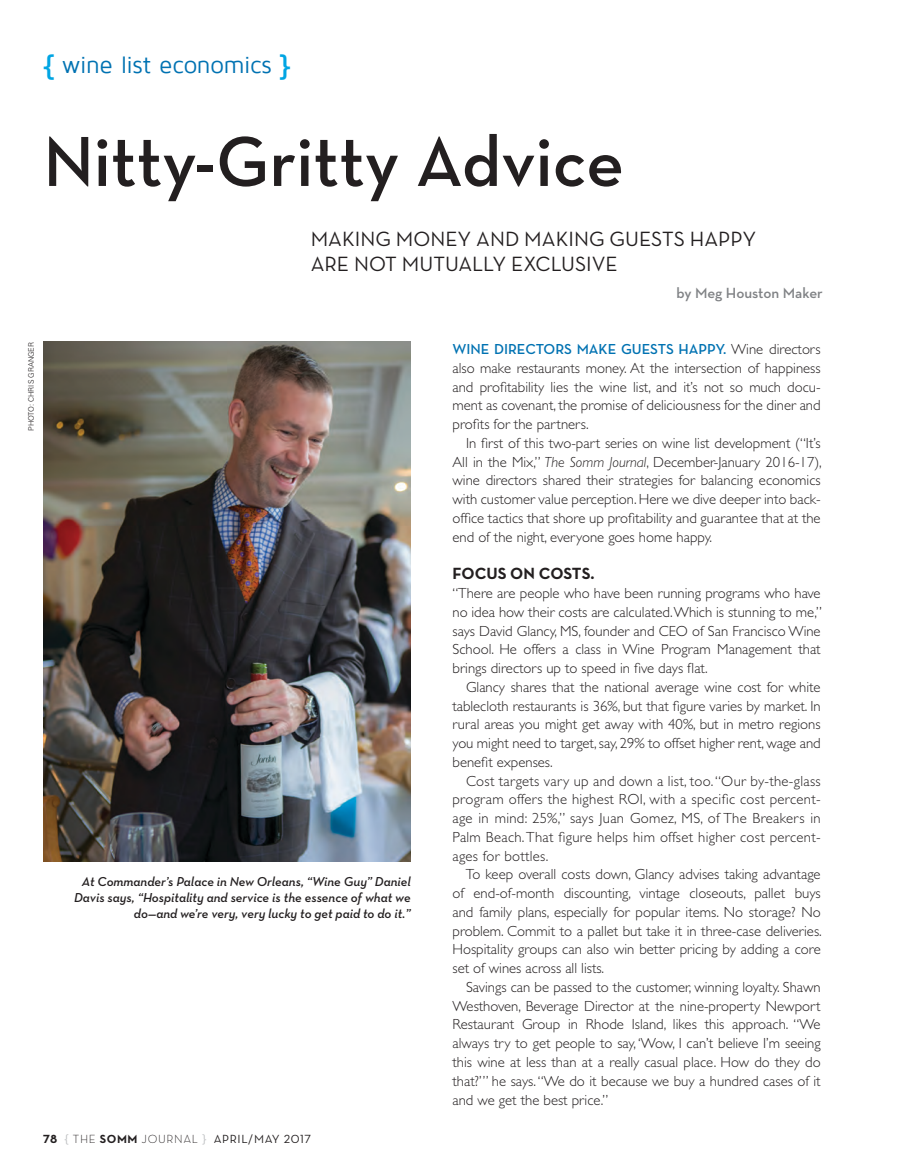
<style>
.page{position:relative;width:905px;height:1175px;background:#fff}
.page>*{position:absolute;margin:0;border:0;box-sizing:border-box;transform-origin:0 0}
.t1{font:600 72px "Neutra Text";color:#231f20}
.t2{font:24px "Maven Pro";letter-spacing:-.015em;color:#0072b2}
.t3{font:21px/25.2px "Neutra Text";color:#231f20}
.t4{font:700 16.5px "Neutra Text";letter-spacing:-.005em;color:#231f20}
.t5{font:600 15px "Neutra Text";letter-spacing:-.005em;color:#808285}
.t6{font:300 14.7px/18.8px "Gill Sans";color:#231f20;text-align:justify}
.t7{font:600 14.7px "Neutra Text";letter-spacing:-.005em;color:#0072b2}
.t8{font:italic 600 13.2px/15.9px "Neutra Text";color:#231f20;text-align:right}
.t9{font:300 12px "Neutra Text";letter-spacing:.05em;color:#231f20}
.t10{font:300 7.5px "Univers LT Std";color:#231f20}
.s1{font-family:"Neutra Text";font-weight:600;font-size:30px;color:#00a5e3}
.s2{font-family:"Neutra Text Bold Alt";font-weight:400}
.s3{font-weight:400;color:#bcbec0}
.s4{font-weight:700}
.s5{font-weight:400}
.s6{font-family:"Neutra Text Book Alt";font-weight:400}
.s7{font-family:"Gill Sans";font-weight:300;color:#231f20}
.s8{font-style:italic}
</style>
<div class="page">
<img style="left:43px;top:342px;width:368px;height:519px">
<h2 class="t2" style="left:43px;top:52px;width:249px"><span class="s1">{</span> wine list economics <span class="s1">}</span></h2>
<h1 class="t1" style="left:43px;top:117px;width:582px">Nitty-Gritty Advice</h1>
<h3 class="t3" style="left:311px;top:226px;width:447px">MAKING MONEY AND MAKING GUESTS HAPPY<br>ARE NOT MUTUALLY EXCLUSIVE</h3>
<p class="t5" style="left:676px;top:284px;width:148px">by Meg Houston Maker</p>
<p class="t10" style="left:27px;top:431px;width:91px;rotate:-90deg">PHOTO: CHRIS GRANGER</p>
<p class="t8" style="left:74px;top:873px;width:338px">At Commander’s Palace in New Orleans, “Wine Guy” Daniel<br>Davis says, “Hospitality and service is the essence of what we do—and we’re very, very lucky to get paid to do it.”</p>
<p class="t9" style="left:43px;top:1131px;width:269px"><span class="s2">78</span> <span class="s3">{</span> THE <span class="s4">SOMM</span> JOURNAL <span class="s3">}</span> <span class="s5">APRIL/MAY</span> <span class="s6">2017</span></p>
<p class="t7" style="left:452px;top:340px;width:370px">WINE DIRECTORS MAKE GUESTS HAPPY. <span class="s7">Wine directors</span></p>
<p class="t6" style="left:452px;top:359px;width:370px">also make restaurants money. At the intersection of happiness and profitability lies the wine list, and it’s not so much docu&shy;ment as covenant, the promise of deliciousness for the diner and profits for the partners.</p>
<p class="t6" style="left:452px;top:434px;width:371px;text-indent:13px">In first of this two-part series on wine list development (“It’s All in the Mix,” <span class="s8">The Somm Journal</span>, December-January 2016-17), wine directors shared their strategies for balancing economics with customer value perception. Here we dive deeper into back&shy;office tactics that shore up profitability and guarantee that at the end of the night, everyone goes home happy.</p>
<p class="t4" style="left:452px;top:563px;width:144px">FOCUS ON COSTS.</p>
<p class="t6" style="left:452px;top:584px;width:371px">“There are people who have been running programs who have no idea how their costs are calculated. Which is stunning to me,” says David Glancy, MS, founder and CEO of San Francisco Wine School. He offers a class in Wine Program Management that brings directors up to speed in five days flat.</p>
<p class="t6" style="left:452px;top:677px;width:370px;text-indent:13px">Glancy shares that the national average wine cost for white tablecloth restaurants is 36%, but that figure varies by market. In rural areas you might get away with 40%, but in metro regions you might need to target, say, 29% to offset higher rent, wage and benefit expenses.</p>
<p class="t6" style="left:452px;top:771px;width:370px;text-indent:14px">Cost targets vary up and down a list, too. “Our by-the-glass program offers the highest ROI, with a specific cost percent&shy;age in mind: 25%,” says Juan Gomez, MS, of The Breakers in Palm Beach. That figure helps him offset higher cost percent&shy;ages for bottles.</p>
<p class="t6" style="left:452px;top:865px;width:371px;text-indent:13px">To keep overall costs down, Glancy advises taking advantage of end-of-month discounting, vintage closeouts, pallet buys and family plans, especially for popular items. No storage? No problem. Commit to a pallet but take it in three-case deliveries.<br>Hospitality groups can also win better pricing by adding a core set of wines across all lists.</p>
<p class="t6" style="left:452px;top:977px;width:370px;text-indent:13px">Savings can be passed to the customer, winning loyalty. Shawn Westhoven, Beverage Director at the nine-property Newport Restaurant Group in Rhode Island, likes this approach. “We always try to get people to say, ‘Wow, I can’t believe I’m seeing this wine at less than at a really casual place. How do they do that?’” he says. “We do it because we buy a hundred cases of it and we get the best price.”</p>
</div>
